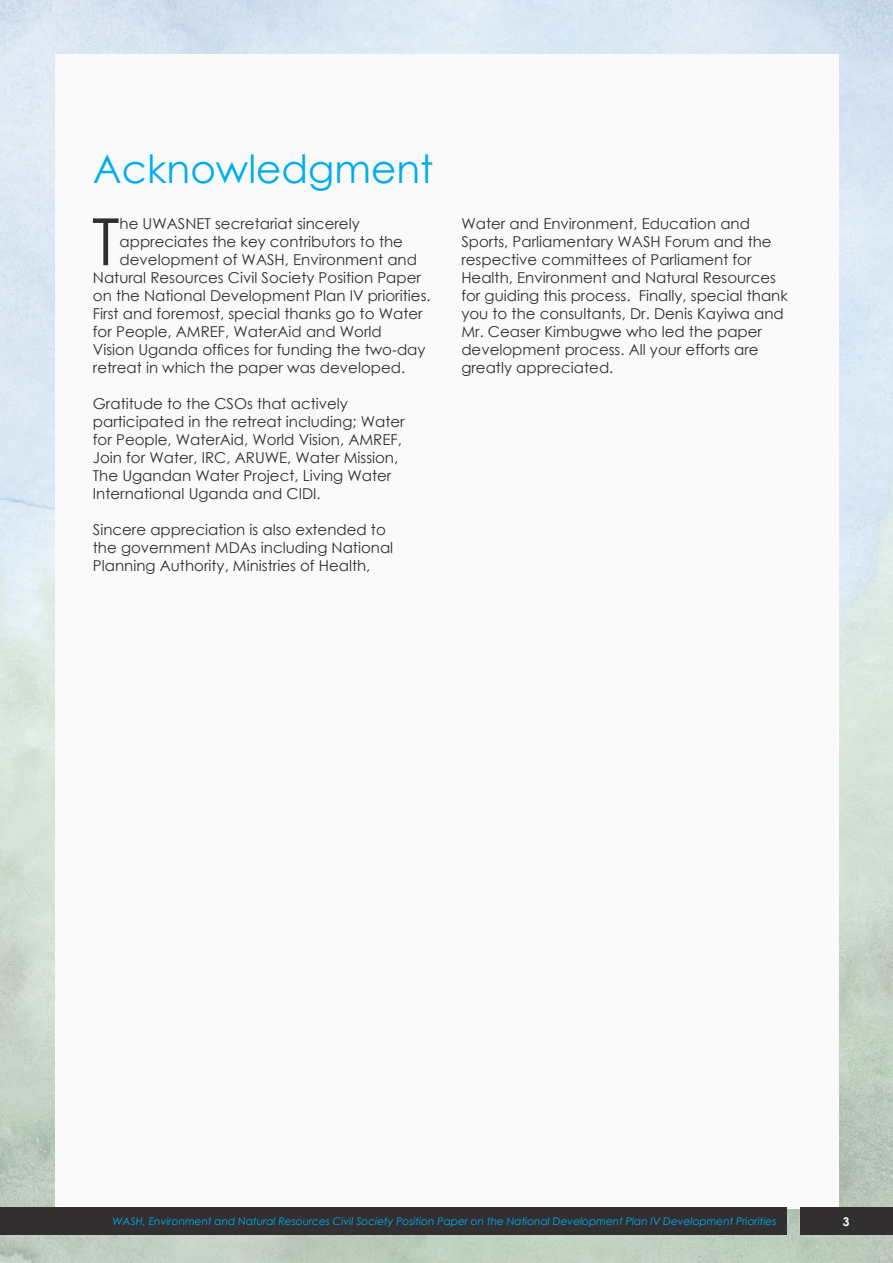
<style>
.page{position:relative;width:893px;height:1263px;background:#fff}
.page>*{position:absolute;margin:0;border:0;box-sizing:border-box;transform-origin:0 0}
.t1{font:65.1px "Century Gothic";color:#312f30}
.t2{font:39px "Century Gothic";color:#00aeef}
.t3{font:15px/18px "Century Gothic";color:#312f30}
.t4{font:700 12px "Century Gothic";color:#fff}
.t5{font:italic 10.5px "Century Gothic";color:#00aeef}
</style>
<div class="page">
<img style="left:0;top:0;width:893px;height:1263px">
<div style="left:55px;top:55px;width:783px;height:1154px;background:#fafafa"></div>
<div style="left:800px;top:1207px;width:92px;height:28px;background:#312f30"></div>
<div style="left:0;top:1207px;width:787px;height:28px;background:#312f30"></div>
<p class="t2" style="left:93px;top:141px;width:342px">Acknowledgment</p>
<p class="t1" style="left:92px;top:196px;width:29px">T</p>
<p class="t3" style="left:120px;top:215px;width:242px">he UWASNET secretariat sincerely</p>
<p class="t3" style="left:120px;top:233px;width:285px">appreciates the key contributors to the</p>
<p class="t3" style="left:120px;top:251px;width:299px">development of WASH, Environment and</p>
<p class="t3" style="left:93px;top:269px;width:330px">Natural Resources Civil Society Position Paper</p>
<p class="t3" style="left:93px;top:287px;width:339px">on the National Development Plan IV priorities.</p>
<p class="t3" style="left:93px;top:305px;width:331px">First and foremost, special thanks go to Water</p>
<p class="t3" style="left:93px;top:323px;width:290px">for People, AMREF, WaterAid and World</p>
<p class="t3" style="left:93px;top:341px;width:334px">Vision Uganda offices for funding the two-day</p>
<p class="t3" style="left:93px;top:359px;width:314px">retreat in which the paper was developed.</p>
<p class="t3" style="left:93px;top:395px;width:313px">Gratitude to the CSOs that actively participated in the retreat including; Water for People, WaterAid, World Vision, AMREF, Join for Water, IRC, ARUWE, Water Mission, The Ugandan Water Project, Living Water International Uganda and CIDI.</p>
<p class="t3" style="left:93px;top:521px;width:302px">Sincere appreciation is also extended to the government MDAs including National<br>Planning Authority, Ministries of Health,</p>
<p class="t3" style="left:461px;top:215px;width:328px">Water and Environment, Education and Sports, Parliamentary WASH Forum and the respective committees of Parliament for Health, Environment and Natural Resources for guiding this process. Finally, special thank you to the consultants, Dr. Denis Kayiwa and Mr. Ceaser Kimbugwe who led the paper development process. All your efforts are greatly appreciated.</p>
<p class="t5" style="left:113px;top:1214px;width:665px">WASH, Environment and Natural Resources Civil Society Position Paper on the National Development Plan IV Development Priorities</p>
<p class="t4" style="left:843px;top:1212px;width:8px">3</p>
</div>
